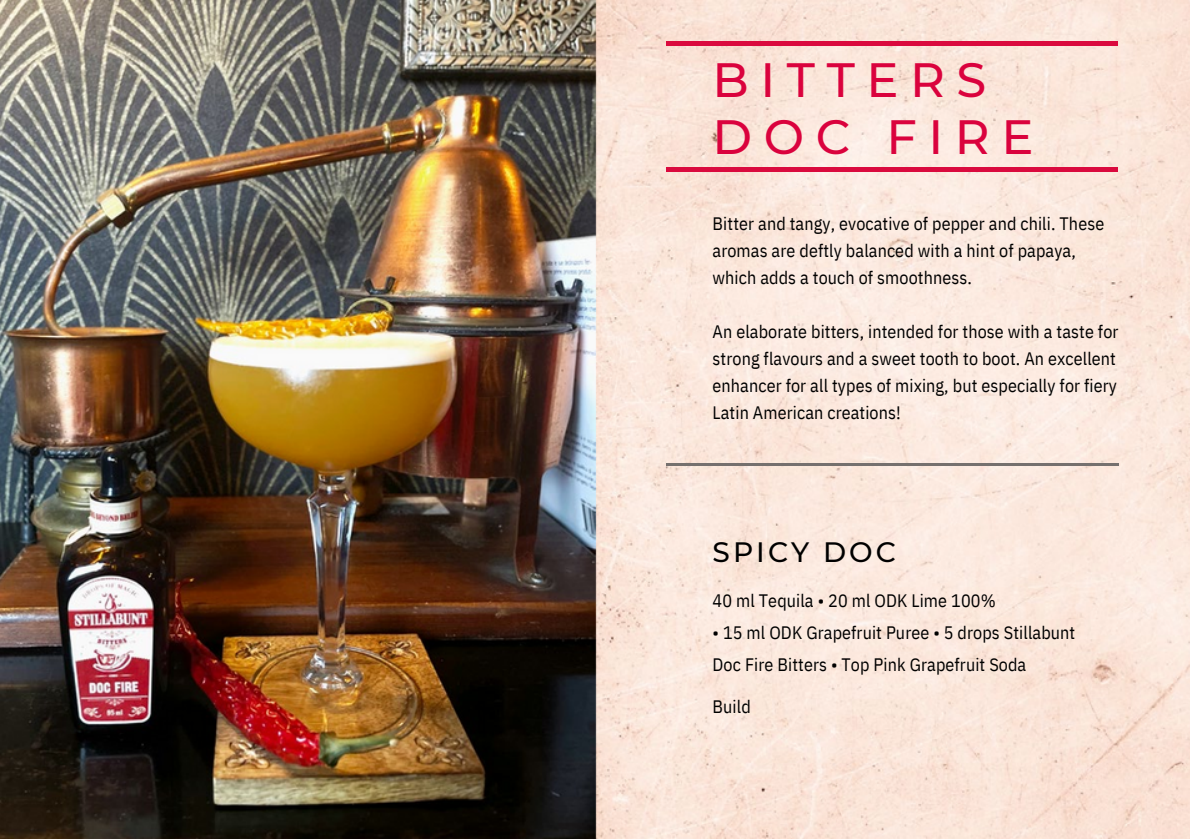
<style>
.page{position:relative;width:1190px;height:839px;background:#fff}
.page>*{position:absolute;margin:0;border:0;box-sizing:border-box;transform-origin:0 0}
.t1{font:500 48px/57px "Montserrat";letter-spacing:.24em;color:#da023d}
.t2{font:500 28px "Montserrat";letter-spacing:.11em;color:#000}
.t3{font:18px/27px "IBM Plex Sans Cond";letter-spacing:.005em;color:#000}
</style>
<div class="page">
<img style="left:0;top:0;width:1190px;height:838px">
<hr style="left:666px;top:463px;width:452px;height:2px;background:#75706e">
<hr style="left:666px;top:41px;width:452px;height:4px;background:#da0a3e">
<hr style="left:666px;top:167px;width:452px;height:4px;background:#da0a3e">
<h1 class="t1" style="left:713px;top:51px;width:322px">BITTERS<br>DOC FIRE</h1>
<h2 class="t3" style="left:713px;top:210px;width:393px">Bitter and tangy, evocative of pepper and chili. These aromas are deftly balanced with a hint of papaya, which adds a touch of smoothness.</h2>
<p class="t3" style="left:713px;top:318px;width:407px">An elaborate bitters, intended for those with a taste for strong flavours and a sweet tooth to boot. An excellent enhancer for all types of mixing, but especially for fiery Latin American creations!</p>
<p class="t2" style="left:713px;top:535px;width:185px">SPICY DOC</p>
<p class="t3" style="left:713px;top:587px;width:285px">40 ml Tequila • 20 ml ODK Lime 100%</p>
<p class="t3" style="left:713px;top:616px;width:364px;line-height:31.6px">• 15 ml ODK Grapefruit Puree • 5 drops Stillabunt<br>Doc Fire Bitters • Top Pink Grapefruit Soda</p>
<p class="t3" style="left:713px;top:692px;width:40px">Build</p>
</div>
